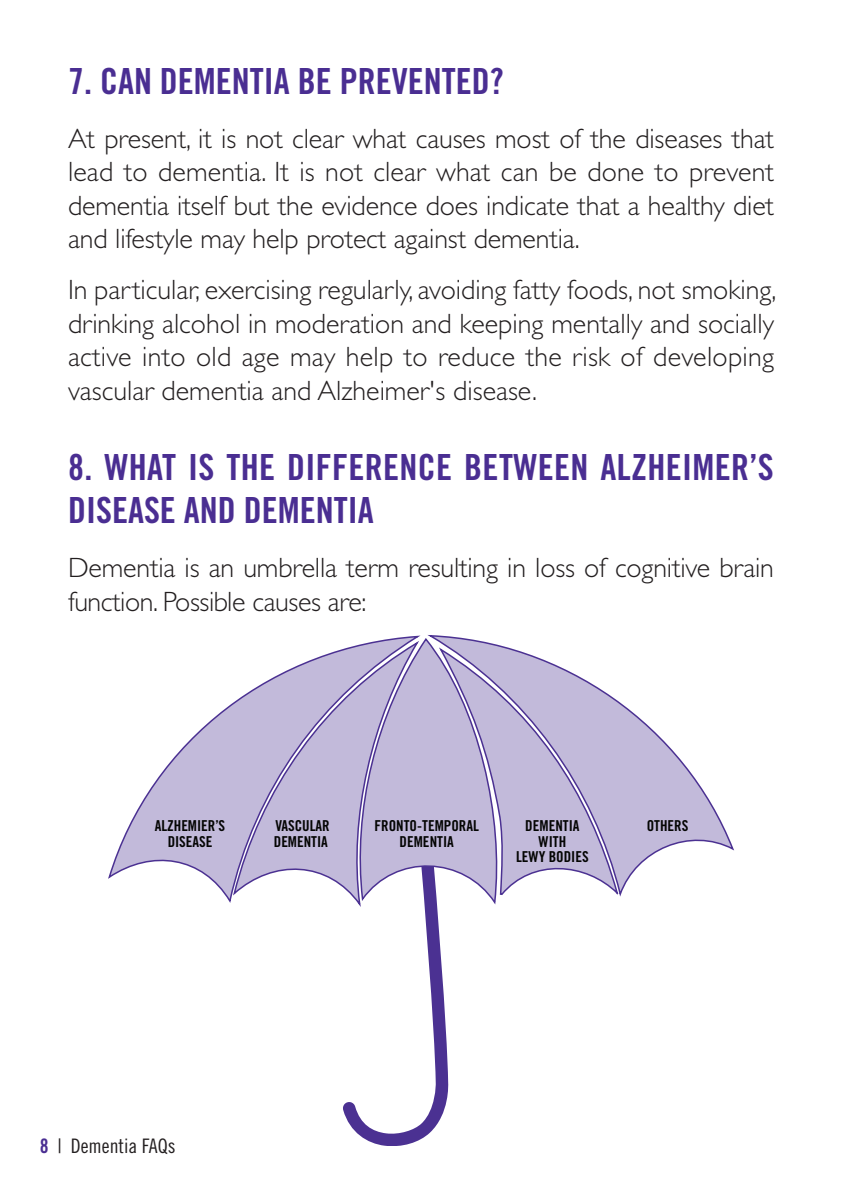
<style>
.page{position:relative;width:842px;height:1191px;background:#fff}
.page>*{position:absolute;margin:0;border:0;box-sizing:border-box;transform-origin:0 0}
.t1{font:36px/43.2px "Trade Gothic Bold Cond Twenty";color:#4a2e92}
.t2{font:300 28px/33.6px "Gill Sans";letter-spacing:-.005em;color:#231f20;text-align:justify}
.t3{font:20px "Trade Gothic Cond Eighteen";color:#231f20}
.t4{font:15px/15.8px "Trade Gothic Bold Cond Twenty";color:#040503;text-align:center}
.s1{font-family:"Trade Gothic Bold Cond Twenty";color:#4a2e92}
</style>
<div class="page">
<svg style="left:427px;top:635px;width:307px;height:262px"></svg>
<svg style="left:108px;top:635px;width:312px;height:268px"></svg>
<svg style="left:343px;top:904px;width:153px;height:242px"></svg>
<svg style="left:352px;top:636px;width:152px;height:268px"></svg>
<svg style="left:232px;top:638px;width:189px;height:268px"></svg>
<svg style="left:437px;top:645px;width:182px;height:251px"></svg>
<p class="t1" style="left:68px;top:62px;width:437px">7. CAN DEMENTIA BE PREVENTED?</p>
<p class="t2" style="left:68px;top:124px;width:707px">At present, it is not clear what causes most of the diseases that lead to dementia. It is not clear what can be done to prevent dementia itself but the evidence does indicate that a healthy diet and lifestyle may help protect against dementia.</p>
<p class="t2" style="left:68px;top:276px;width:710px">In particular, exercising regularly, avoiding fatty foods, not smoking, drinking alcohol in moderation and keeping mentally and socially active into old age may help to reduce the risk of developing vascular dementia and Alzheimer's disease.</p>
<p class="t1" style="left:68px;top:448px;width:707px">8. WHAT IS THE DIFFERENCE BETWEEN ALZHEIMER’S<br>DISEASE AND DEMENTIA</p>
<p class="t2" style="left:68px;top:554px;width:707px">Dementia is an umbrella term resulting in loss of cognitive brain function. Possible causes are:</p>
<p class="t4" style="left:155px;top:818px;width:72px">ALZHEMIER’S<br>DISEASE</p>
<p class="t4" style="left:274px;top:818px;width:57px;text-align:left">VASCULAR<br>DEMENTIA</p>
<p class="t4" style="left:375px;top:818px;width:106px">FRONTO-TEMPORAL<br>DEMENTIA</p>
<p class="t4" style="left:516px;top:818px;width:74px">DEMENTIA<br>WITH<br>LEWY BODIES</p>
<p class="t4" style="left:647px;top:818px;width:43px">OTHERS</p>
<p class="t3" style="left:40px;top:1138px;width:137px"><span class="s1">8</span> | Dementia FAQs</p>
</div>
